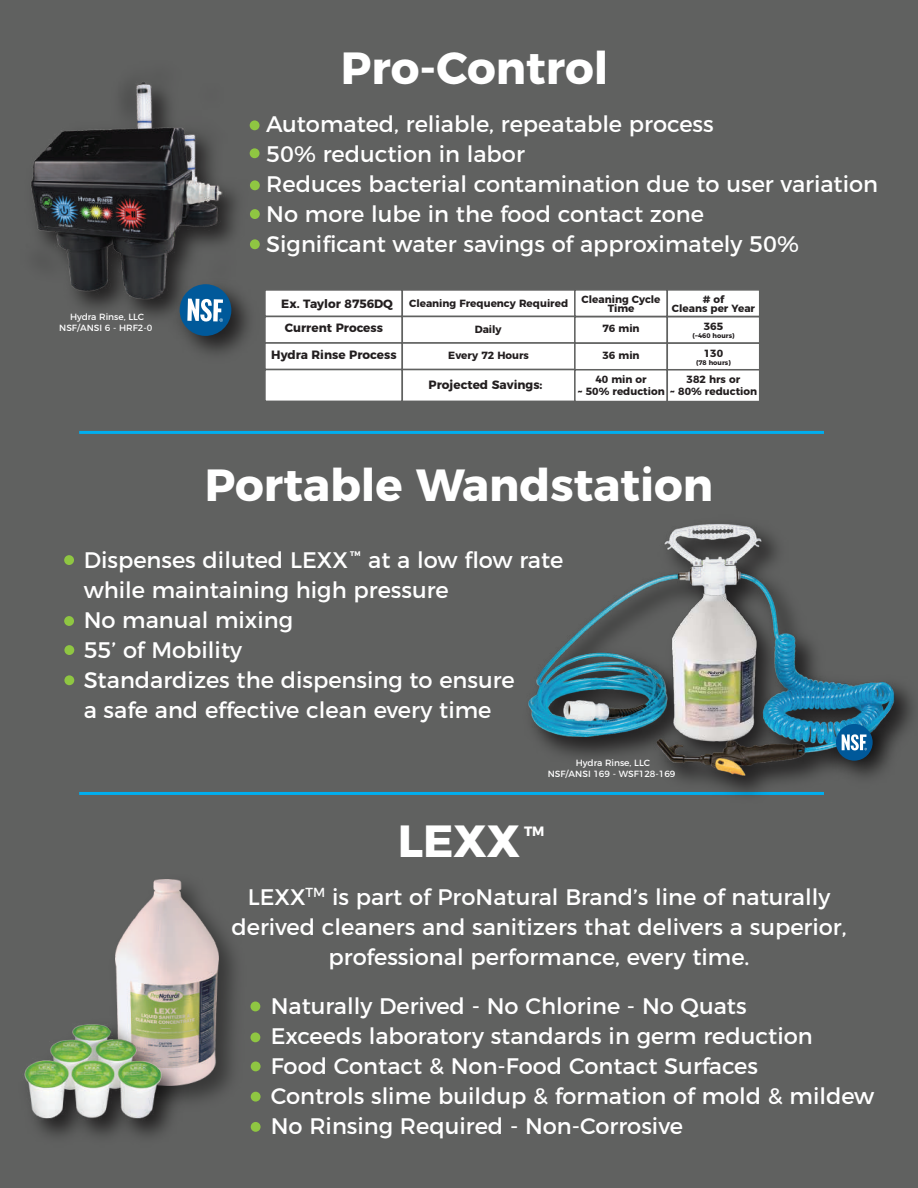
<style>
.page{position:relative;width:918px;height:1188px;background:#606160}
.page>*{position:absolute;margin:0;border:0;box-sizing:border-box;transform-origin:0 0}
.t1{font:700 45px "Montserrat";color:#fff}
.t2{font:22.5px/30px "Montserrat";color:#fff}
.t3{font:700 13.5px "Montserrat";color:#fff}
.t4{font:700 12px "Montserrat";color:#231f20}
.t5{font:700 10.5px/9.6px "Montserrat";color:#231f20;text-align:center}
.t6{font:9px/10.8px "Montserrat";color:#fff;text-align:center}
.t7{font:700 6.75px "Montserrat";color:#231f20}
.t8{font:700 6.75px "Montserrat";color:#fff}
</style>
<div class="page">
<hr style="left:79px;top:431px;width:745px;height:3px;background:#00aeef">
<hr style="left:79px;top:792px;width:745px;height:3px;background:#00aeef">
<div style="left:250px;top:1002px;width:10px;height:9px;background:#8fc642;border-radius:50%"></div>
<div style="left:250px;top:1032px;width:10px;height:10px;background:#8fc642;border-radius:50%"></div>
<div style="left:251px;top:1062px;width:10px;height:9px;background:#8fc642;border-radius:50%"></div>
<div style="left:251px;top:1092px;width:10px;height:10px;background:#8fc642;border-radius:50%"></div>
<div style="left:251px;top:1122px;width:10px;height:10px;background:#8fc642;border-radius:50%"></div>
<img style="left:31px;top:82px;width:199px;height:235px">
<img style="left:526px;top:520px;width:369px;height:261px">
<img style="left:664px;top:579px;width:96px;height:169px">
<div style="left:64px;top:555px;width:10px;height:10px;background:#8fc642;border-radius:50%"></div>
<div style="left:64px;top:616px;width:10px;height:10px;background:#8fc642;border-radius:50%"></div>
<div style="left:64px;top:645px;width:10px;height:10px;background:#8fc642;border-radius:50%"></div>
<div style="left:64px;top:675px;width:10px;height:10px;background:#8fc642;border-radius:50%"></div>
<div style="left:250px;top:120px;width:10px;height:10px;background:#8fc642;border-radius:50%"></div>
<div style="left:250px;top:148px;width:10px;height:10px;background:#8fc642;border-radius:50%"></div>
<div style="left:250px;top:180px;width:10px;height:10px;background:#8fc642;border-radius:50%"></div>
<div style="left:250px;top:209px;width:10px;height:10px;background:#8fc642;border-radius:50%"></div>
<div style="left:250px;top:239px;width:10px;height:10px;background:#8fc642;border-radius:50%"></div>
<img style="left:200px;top:931px;width:52px;height:169px">
<img style="left:115px;top:879px;width:104px;height:206px">
<img style="left:36px;top:1012px;width:164px;height:124px">
<img style="left:24px;top:1017px;width:143px;height:104px">
<img style="left:167px;top:272px;width:82px;height:82px">
<div style="left:179px;top:284px;width:53px;height:52px;background:#00599a;border-radius:50%"></div>
<svg style="left:187px;top:299px;width:36px;height:23px"></svg>
<img style="left:824px;top:712px;width:82px;height:70px">
<div style="left:836px;top:724px;width:37px;height:37px;background:#00599a;border-radius:50%"></div>
<svg style="left:842px;top:734px;width:25px;height:16px"></svg>
<div style="left:264px;top:289px;width:139px;height:28px;background:#fff;border:2px solid #606160"></div>
<div style="left:264px;top:316px;width:139px;height:28px;background:#fff;border:2px solid #606160"></div>
<div style="left:264px;top:342px;width:139px;height:28px;background:#fff;border:2px solid #606160"></div>
<div style="left:264px;top:369px;width:139px;height:33px;background:#fff;border:2px solid #606160"></div>
<div style="left:402px;top:289px;width:174px;height:28px;background:#fff;border:2px solid #606160"></div>
<div style="left:402px;top:316px;width:174px;height:28px;background:#fff;border:2px solid #606160"></div>
<div style="left:402px;top:342px;width:174px;height:28px;background:#fff;border:2px solid #606160"></div>
<div style="left:402px;top:369px;width:174px;height:33px;background:#fff;border:2px solid #606160"></div>
<div style="left:574px;top:316px;width:94px;height:28px;background:#fff"></div>
<div style="left:574px;top:342px;width:94px;height:28px;background:#fff;border:2px solid #606160"></div>
<div style="left:574px;top:369px;width:94px;height:33px;background:#fff;border:2px solid #606160"></div>
<div style="left:574px;top:289px;width:94px;height:28px;background:#fff;border:2px solid #606160"></div>
<div style="left:667px;top:316px;width:93px;height:28px;background:#fff"></div>
<div style="left:667px;top:342px;width:93px;height:28px;background:#fff;border:2px solid #606160"></div>
<div style="left:667px;top:369px;width:93px;height:33px;background:#fff;border:2px solid #606160"></div>
<div style="left:667px;top:289px;width:93px;height:28px;background:#fff;border:2px solid #606160"></div>
<p class="t6" style="left:59px;top:310px;width:95px">Hydra Rinse, LLC<br>NSF/ANSI 6 - HRF2-0</p>
<h1 class="t1" style="left:341px;top:31px;width:269px">Pro-Control</h1>
<p class="t2" style="left:266px;top:107px;width:613px">Automated, reliable, repeatable process<br>50% reduction in labor<br>Reduces bacterial contamination due to user variation No more lube in the food contact zone<br>Significant water savings of approximately 50%</p>
<p class="t4" style="left:281px;top:294px;width:113px">Ex. Taylor 8756DQ</p>
<p class="t4" style="left:285px;top:318px;width:100px">Current Process</p>
<p class="t4" style="left:271px;top:345px;width:127px">Hydra Rinse Process</p>
<p class="t5" style="left:409px;top:298px;width:161px">Cleaning Frequency Required</p>
<p class="t5" style="left:475px;top:323px;width:28px">Daily</p>
<p class="t5" style="left:448px;top:349px;width:82px">Every 72 Hours</p>
<p class="t4" style="left:429px;top:375px;width:115px">Projected Savings:</p>
<p class="t5" style="left:582px;top:293px;width:81px">Cleaning Cycle<br>Time</p>
<p class="t5" style="left:603px;top:322px;width:39px">76 min</p>
<p class="t5" style="left:603px;top:350px;width:39px">36 min</p>
<p class="t5" style="left:577px;top:372px;width:89px;line-height:12.5px">40 min or<br>~ 50% reduction</p>
<p class="t5" style="left:672px;top:293px;width:85px"># of<br>Cleans per Year</p>
<p class="t5" style="left:704px;top:321px;width:21px">365</p>
<p class="t7" style="left:692px;top:330px;width:44px">(~460 hours)</p>
<p class="t5" style="left:704px;top:348px;width:21px">130</p>
<p class="t7" style="left:696px;top:357px;width:36px">(78 hours)</p>
<p class="t5" style="left:670px;top:372px;width:89px;line-height:12.5px">382 hrs or<br>~ 80% reduction</p>
<h1 class="t1" style="left:205px;top:448px;width:510px">Portable Wandstation</h1>
<p class="t2" style="left:84px;top:543px;width:481px">Dispenses diluted LEXX at a low flow rate while maintaining high pressure<br>No manual mixing<br>55’ of Mobility<br>Standardizes the dispensing to ensure<br>a safe and effective clean every time</p>
<p class="t8" style="left:350px;top:548px;width:12px">TM</p>
<p class="t6" style="left:548px;top:757px;width:129px">Hydra Rinse, LLC<br>NSF/ANSI 169 - WSF128-169</p>
<h1 class="t1" style="left:398px;top:804px;width:124px">LEXX</h1>
<p class="t3" style="left:524px;top:820px;width:22px">TM</p>
<p class="t2" style="left:231px;top:880px;width:617px;text-align:center">LEXX<sup>TM</sup> is part of ProNatural Brand’s line of naturally derived cleaners and sanitizers that delivers a superior, professional performance, every time.</p>
<p class="t2" style="left:271px;top:989px;width:605px">Naturally Derived - No Chlorine - No Quats<br>Exceeds laboratory standards in germ reduction Food Contact &amp; Non-Food Contact Surfaces<br>Controls slime buildup &amp; formation of mold &amp; mildew No Rinsing Required - Non-Corrosive</p>
</div>
